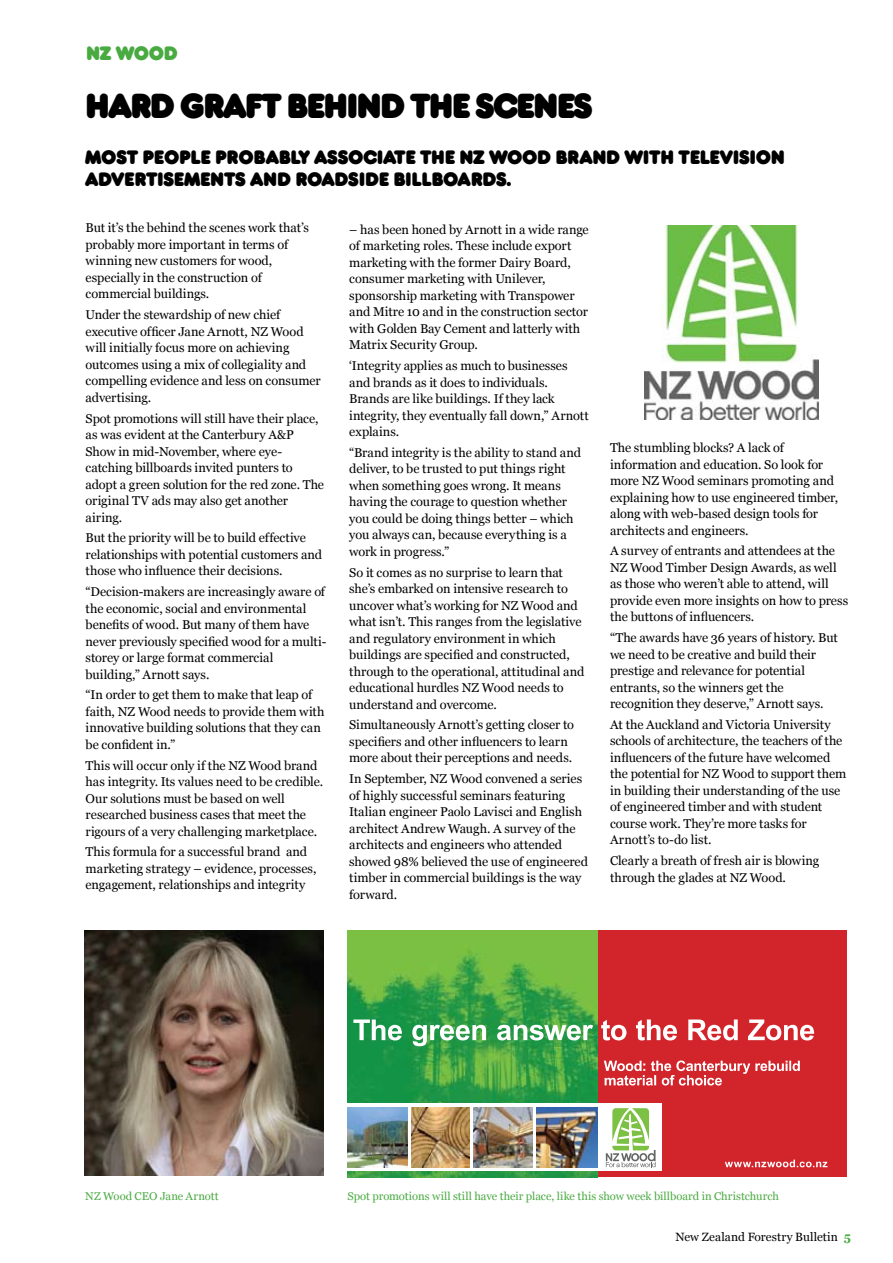
<style>
.page{position:relative;width:893px;height:1263px;background:#fff}
.page>*{position:absolute;margin:0;border:0;box-sizing:border-box;transform-origin:0 0}
.t1{font:700 32.25px "Frankfurter SBOP";letter-spacing:-.02em;color:#000}
.t2{font:700 18px/21.6px "Frankfurter SBOP";letter-spacing:.02em;color:#000}
.t3{font:700 18px "Frankfurter SBOP";letter-spacing:.02em;color:#4aaa42}
.t4{font:12.75px/16.5px "Georgia";letter-spacing:-.005em;color:#000}
.t5{font:12px "Georgia";letter-spacing:.01em;color:#000}
.t6{font:11.25px "Georgia";color:#4aaa42}
.s1{font-weight:700;color:#4aaa42}
</style>
<div class="page">
<img style="left:84px;top:930px;width:240px;height:245px">
<img style="left:348px;top:931px;width:499px;height:246px">
<img style="left:644px;top:225px;width:174px;height:194px">
<h2 class="t3" style="left:86px;top:42px;width:93px">NZ WOOD</h2>
<h1 class="t1" style="left:86px;top:86px;width:508px">HARD GRAFT BEHIND THE SCENES</h1>
<h2 class="t2" style="left:86px;top:147px;width:701px">MOST PEOPLE PROBABLY ASSOCIATE THE NZ WOOD BRAND WITH TELEVISION<br>ADVERTISEMENTS AND ROADSIDE BILLBOARDS.</h2>
<p class="t4" style="left:86px;top:220px;width:225px">But it’s the behind the scenes work that’s probably more important in terms of winning new customers for wood, especially in the construction of commercial buildings.</p>
<p class="t4" style="left:86px;top:307px;width:237px">Under the stewardship of new chief executive officer Jane Arnott, NZ Wood will initially focus more on achieving outcomes using a mix of collegiality and compelling evidence and less on consumer advertising.</p>
<p class="t4" style="left:86px;top:410px;width:240px">Spot promotions will still have their place, as was evident at the Canterbury A&amp;P Show in mid-November, where eye&shy;catching billboards invited punters to adopt a green solution for the red zone. The original TV ads may also get another airing.</p>
<p class="t4" style="left:86px;top:530px;width:238px">But the priority will be to build effective relationships with potential customers and those who influence their decisions.</p>
<p class="t4" style="left:86px;top:583px;width:242px">“Decision-makers are increasingly aware of the economic, social and environmental benefits of wood. But many of them have never previously specified wood for a multi&shy;storey or large format commercial building,” Arnott says.</p>
<p class="t4" style="left:86px;top:687px;width:240px">“In order to get them to make that leap of faith, NZ Wood needs to provide them with innovative building solutions that they can be confident in.”</p>
<p class="t4" style="left:86px;top:757px;width:239px">This will occur only if the NZ Wood brand has integrity. Its values need to be credible.<br>Our solutions must be based on well researched business cases that meet the rigours of a very challenging marketplace.</p>
<p class="t4" style="left:86px;top:844px;width:232px">This formula for a successful brand and marketing strategy – evidence, processes, engagement, relationships and integrity</p>
<p class="t4" style="left:349px;top:221px;width:241px">– has been honed by Arnott in a wide range of marketing roles. These include export marketing with the former Dairy Board, consumer marketing with Unilever, sponsorship marketing with Transpower and Mitre 10 and in the construction sector with Golden Bay Cement and latterly with Matrix Security Group.</p>
<p class="t4" style="left:349px;top:357px;width:241px">‘Integrity applies as much to businesses and brands as it does to individuals.<br>Brands are like buildings. If they lack integrity, they eventually fall down,” Arnott explains.</p>
<p class="t4" style="left:349px;top:444px;width:233px">“Brand integrity is the ability to stand and deliver, to be trusted to put things right when something goes wrong. It means having the courage to question whether you could be doing things better – which you always can, because everything is a work in progress.”</p>
<p class="t4" style="left:349px;top:564px;width:237px">So it comes as no surprise to learn that she’s embarked on intensive research to uncover what’s working for NZ Wood and what isn’t. This ranges from the legislative and regulatory environment in which buildings are specified and constructed, through to the operational, attitudinal and educational hurdles NZ Wood needs to understand and overcome.</p>
<p class="t4" style="left:349px;top:717px;width:226px">Simultaneously Arnott’s getting closer to specifiers and other influencers to learn more about their perceptions and needs.</p>
<p class="t4" style="left:349px;top:770px;width:240px">In September, NZ Wood convened a series of highly successful seminars featuring Italian engineer Paolo Lavisci and English architect Andrew Waugh. A survey of the architects and engineers who attended showed 98% believed the use of engineered timber in commercial buildings is the way forward.</p>
<p class="t4" style="left:610px;top:439px;width:230px">The stumbling blocks? A lack of information and education. So look for more NZ Wood seminars promoting and explaining how to use engineered timber, along with web-based design tools for architects and engineers.</p>
<p class="t4" style="left:610px;top:543px;width:240px">A survey of entrants and attendees at the NZ Wood Timber Design Awards, as well as those who weren’t able to attend, will provide even more insights on how to press the buttons of influencers.</p>
<p class="t4" style="left:610px;top:629px;width:229px">“The awards have 36 years of history. But we need to be creative and build their prestige and relevance for potential entrants, so the winners get the recognition they deserve,” Arnott says.</p>
<p class="t4" style="left:610px;top:716px;width:238px">At the Auckland and Victoria University schools of architecture, the teachers of the influencers of the future have welcomed the potential for NZ Wood to support them in building their understanding of the use of engineered timber and with student course work. They’re more tasks for Arnott’s to-do list.</p>
<p class="t4" style="left:610px;top:852px;width:211px">Clearly a breath of fresh air is blowing through the glades at NZ Wood.</p>
<p class="t6" style="left:85px;top:1189px;width:135px">NZ Wood CEO Jane Arnott</p>
<p class="t6" style="left:347px;top:1189px;width:433px">Spot promotions will still have their place, like this show week billboard in Christchurch</p>
<p class="t5" style="left:675px;top:1230px;width:177px">New Zealand Forestry Bulletin <span class="s1">5</span></p>
</div>
